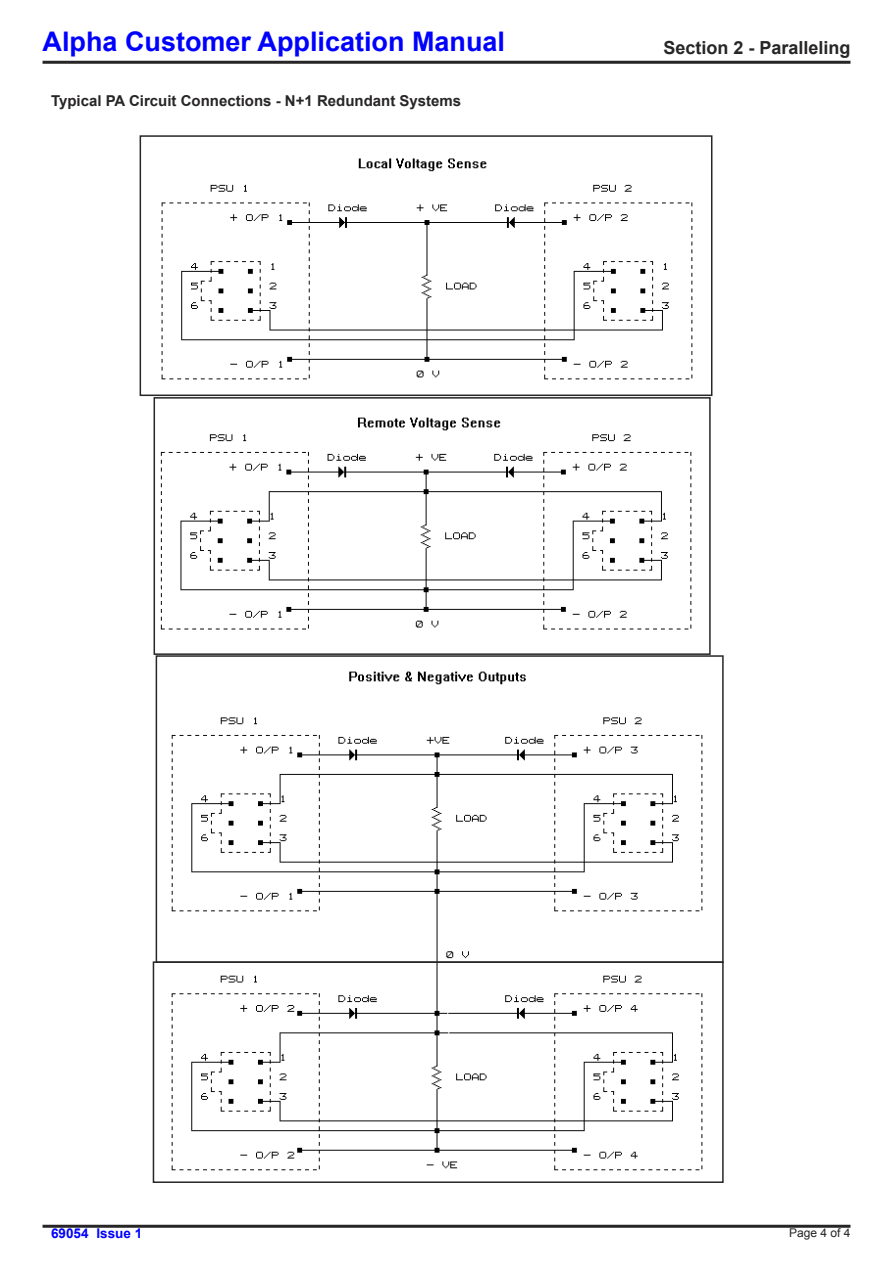
<style>
.page{position:relative;width:893px;height:1263px;background:#fff}
.page>*{position:absolute;margin:0;border:0;box-sizing:border-box;transform-origin:0 0}
.t1{font:700 27px "Arial";color:#00f}
.t2{font:700 18px "Arial";color:#272525}
.Subhead_2__blue{font:700 15px "Arial";color:#272525}
.t3{font:700 13.5px "Arial";color:#00f}
.t4{font:12px "Arial";color:#272525}
</style>
<div class="page">
<hr style="left:43px;top:61px;width:807px;height:3px;background:#272525">
<hr style="left:43px;top:1225px;width:807px;height:3px;background:#272525">
<img style="left:161px;top:158px;width:532px;height:222px">
<div style="left:140px;top:135px;width:572px;height:261px;border:2px solid #272525"></div>
<img style="left:160px;top:417px;width:532px;height:213px">
<div style="left:154px;top:397px;width:557px;height:258px;border:2px solid #272525"></div>
<img style="left:171px;top:671px;width:532px;height:289px">
<div style="left:156px;top:655px;width:568px;height:308px;border:2px solid #272525"></div>
<img style="left:171px;top:964px;width:532px;height:207px">
<div style="left:153px;top:961px;width:571px;height:222px;border:2px solid #272525"></div>
<h1 class="t1" style="left:43px;top:23px;width:464px">Alpha Customer Application Manual</h1>
<p class="t2" style="left:663px;top:35px;width:189px">Section 2 - Paralleling</p>
<p class="Subhead_2__blue" style="left:51px;top:91px;width:412px">Typical PA Circuit Connections - N+1 Redundant Systems</p>
<p class="t3" style="left:51px;top:1225px;width:93px">69054 Issue 1</p>
<p class="t4" style="left:789px;top:1225px;width:63px">Page 4 of 4</p>
</div>
